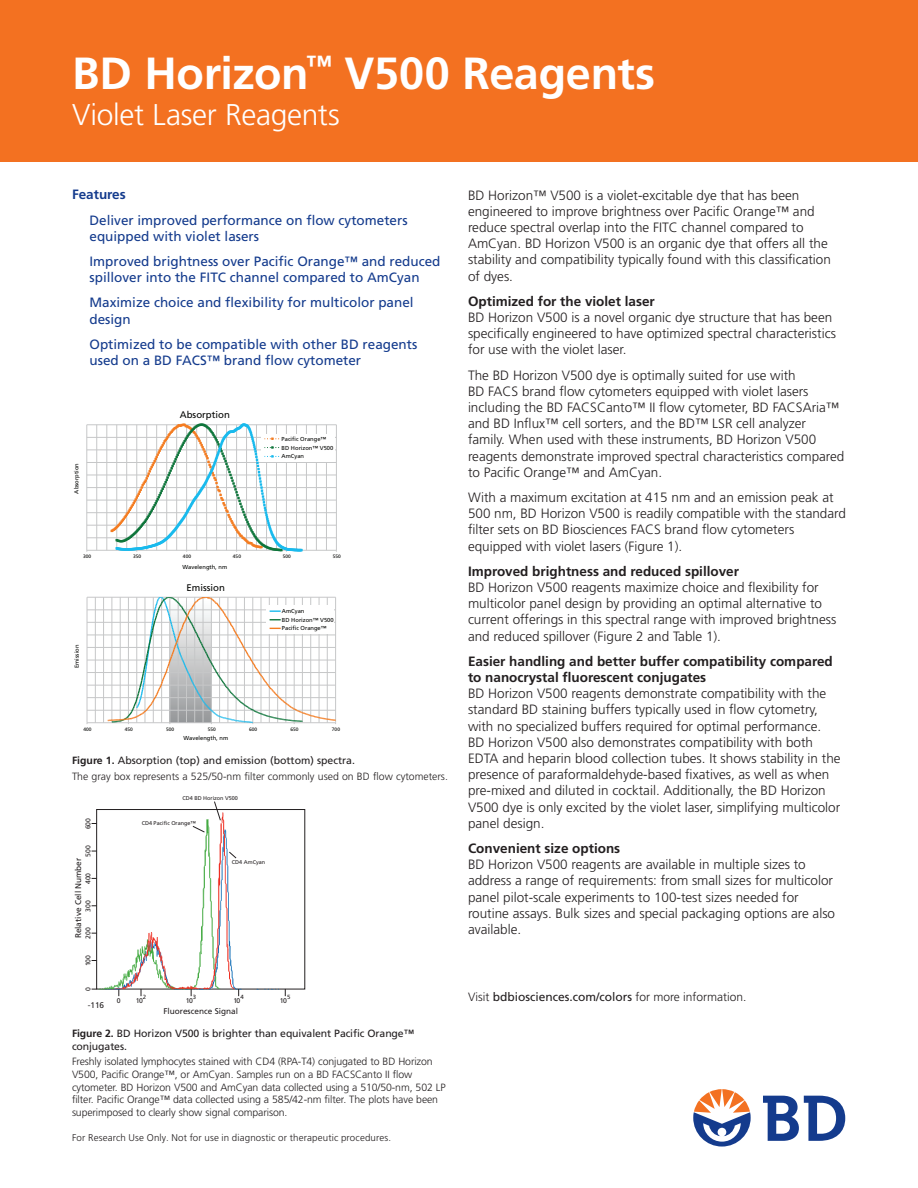
<style>
.page{position:relative;width:918px;height:1188px;background:#fff}
.page>*{position:absolute;margin:0;border:0;box-sizing:border-box;transform-origin:0 0}
.t1{font:700 45px "Frutiger";letter-spacing:-.01em;color:#fff}
.t2{font:300 30px "Frutiger";letter-spacing:-.01em;color:#fff}
.t3{font:300 13.5px/16.2px "Frutiger";color:#231f20}
.t4{font:13.5px/16.2px "Frutiger";color:#143b8d}
.t5{font:700 13.5px/16.2px "Frutiger";color:#231f20}
.t6{font:700 13.5px "Frutiger";color:#143b8d}
.t7{font:300 12px "Frutiger";color:#231f20}
.t8{font:300 10.5px/12.6px "Frutiger";letter-spacing:-.01em;color:#231f20}
.t9{font:10.5px/12.6px "Frutiger";letter-spacing:-.01em;color:#231f20}
.t10{font:300 9.75px "Frutiger";letter-spacing:.015em;color:#231f20}
.t11{font:9.6px "Frutiger";color:#040503}
.t12{font:8.25px "Frutiger";color:#231f20}
.t13{font:6.9px "Frutiger";color:#231f20}
.t14{font:6px "Frutiger";color:#231f20}
.t15{font:5.85px/8.9px "Frutiger";color:#040503}
.t16{font:5.55px "Frutiger";color:#231f20}
.t17{font:4.8px "Frutiger";color:#040503}
.s1{font-weight:700}
.s2{font-weight:400}
</style>
<div class="page">
<div style="left:0;top:0;width:918px;height:162px;background:#f37121"></div>
<svg style="left:763px;top:1096px;width:82px;height:45px"></svg>
<svg style="left:693px;top:1089px;width:58px;height:58px"></svg>
<hr style="left:87px;top:538px;width:249px;height:1px;background:#c6c7c8">
<hr style="left:87px;top:525px;width:249px;height:1px;background:#c6c7c8">
<hr style="left:87px;top:512px;width:249px;height:1px;background:#c6c7c8">
<hr style="left:87px;top:500px;width:249px;height:1px;background:#c6c7c8">
<hr style="left:87px;top:487px;width:249px;height:1px;background:#c6c7c8">
<hr style="left:87px;top:475px;width:249px;height:1px;background:#c6c7c8">
<hr style="left:87px;top:462px;width:249px;height:1px;background:#c6c7c8">
<hr style="left:87px;top:450px;width:249px;height:1px;background:#c6c7c8">
<hr style="left:87px;top:437px;width:249px;height:1px;background:#c6c7c8">
<hr style="left:87px;top:425px;width:249px;height:1px;background:#c6c7c8">
<hr style="left:96px;top:425px;width:1px;height:125px;background:#c6c7c8">
<hr style="left:107px;top:425px;width:1px;height:125px;background:#c6c7c8">
<hr style="left:306px;top:425px;width:1px;height:125px;background:#c6c7c8">
<hr style="left:316px;top:425px;width:1px;height:125px;background:#c6c7c8">
<hr style="left:326px;top:425px;width:1px;height:125px;background:#c6c7c8">
<hr style="left:87px;top:425px;width:1px;height:125px;background:#c6c7c8">
<hr style="left:336px;top:425px;width:1px;height:125px;background:#c6c7c8">
<hr style="left:87px;top:550px;width:249px;height:1px;background:#c6c7c8">
<div style="left:262px;top:434px;width:73px;height:28px;background:#fff"></div>
<svg style="left:111px;top:424px;width:191px;height:128px"></svg>
<hr style="left:87px;top:710px;width:249px;height:1px;background:#c6c7c8">
<hr style="left:87px;top:697px;width:249px;height:1px;background:#c6c7c8">
<hr style="left:87px;top:685px;width:249px;height:1px;background:#c6c7c8">
<hr style="left:87px;top:672px;width:249px;height:1px;background:#c6c7c8">
<hr style="left:87px;top:660px;width:249px;height:1px;background:#c6c7c8">
<hr style="left:87px;top:647px;width:249px;height:1px;background:#c6c7c8">
<hr style="left:87px;top:635px;width:249px;height:1px;background:#c6c7c8">
<hr style="left:87px;top:622px;width:249px;height:1px;background:#c6c7c8">
<hr style="left:87px;top:610px;width:249px;height:1px;background:#c6c7c8">
<hr style="left:87px;top:597px;width:249px;height:1px;background:#c6c7c8">
<hr style="left:95px;top:597px;width:1px;height:126px;background:#c6c7c8">
<hr style="left:103px;top:597px;width:1px;height:126px;background:#c6c7c8">
<hr style="left:87px;top:597px;width:1px;height:126px;background:#c6c7c8">
<hr style="left:87px;top:722px;width:249px;height:1px;background:#c6c7c8">
<svg style="left:108px;top:597px;width:228px;height:127px"></svg>
<svg style="left:256px;top:989px;width:23px;height:1px"></svg>
<svg style="left:92px;top:801px;width:150px;height:195px"></svg>
<h1 class="t1" style="left:72px;top:47px;width:585px">BD Horizon<sup>™</sup> V500 Reagents</h1>
<h2 class="t2" style="left:72px;top:98px;width:269px">Violet Laser Reagents</h2>
<p class="t6" style="left:72px;top:187px;width:55px">Features</p>
<p class="t4" style="left:90px;top:212px;width:320px">Deliver improved performance on flow cytometers equipped with violet lasers</p>
<p class="t4" style="left:90px;top:253px;width:352px">Improved brightness over Pacific Orange™ and reduced spillover into the FITC channel compared to AmCyan</p>
<p class="t4" style="left:90px;top:295px;width:326px">Maximize choice and flexibility for multicolor panel design</p>
<p class="t4" style="left:90px;top:336px;width:329px">Optimized to be compatible with other BD reagents used on a BD FACS™ brand flow cytometer</p>
<p class="t15" style="left:72px;top:494px;width:32px;rotate:-90deg">Absorption</p>
<p class="t11" style="left:180px;top:409px;width:52px">Absorption</p>
<p class="t15" style="left:282px;top:434px;width:53px">Pacific Orange™<br>BD Horizon™ V500<br>AmCyan</p>
<p class="t17" style="left:83px;top:554px;width:10px">300</p>
<p class="t17" style="left:133px;top:554px;width:10px">350</p>
<p class="t17" style="left:183px;top:554px;width:10px">400</p>
<p class="t17" style="left:233px;top:554px;width:10px">450</p>
<p class="t17" style="left:283px;top:554px;width:10px">500</p>
<p class="t17" style="left:333px;top:554px;width:10px">550</p>
<p class="t15" style="left:183px;top:563px;width:46px">Wavelength, nm</p>
<p class="t15" style="left:72px;top:668px;width:25px;rotate:-90deg">Emission</p>
<p class="t11" style="left:187px;top:582px;width:40px">Emission</p>
<p class="t15" style="left:282px;top:607px;width:53px">AmCyan<br>BD Horizon™ V500<br>Pacific Orange™</p>
<p class="t17" style="left:83px;top:726px;width:10px">400</p>
<p class="t17" style="left:125px;top:726px;width:10px">450</p>
<p class="t17" style="left:166px;top:726px;width:10px">500</p>
<p class="t17" style="left:208px;top:726px;width:10px">550</p>
<p class="t17" style="left:249px;top:726px;width:10px">600</p>
<p class="t17" style="left:291px;top:726px;width:10px">650</p>
<p class="t17" style="left:332px;top:726px;width:10px">700</p>
<p class="t15" style="left:184px;top:734px;width:46px">Wavelength, nm</p>
<p class="t8" style="left:72px;top:752px;width:377px;line-height:15.9px"><span class="s1">Figure 1.</span> <span class="s2">Absorption (top) and emission (bottom) spectra.<br></span>The gray box represents a 525/50-nm filter commonly used on BD flow cytometers.</p>
<p class="t13" style="left:84px;top:829px;width:13px;rotate:-90deg">600</p>
<p class="t13" style="left:84px;top:857px;width:13px;rotate:-90deg">500</p>
<p class="t13" style="left:84px;top:884px;width:13px;rotate:-90deg">400</p>
<p class="t13" style="left:84px;top:912px;width:13px;rotate:-90deg">300</p>
<p class="t13" style="left:84px;top:939px;width:13px;rotate:-90deg">200</p>
<p class="t12" style="left:73px;top:938px;width:82px;rotate:-90deg">Relative Cell Number</p>
<p class="t13" style="left:84px;top:966px;width:13px;rotate:-90deg">100</p>
<p class="t13" style="left:84px;top:991px;width:5px;rotate:-90deg">0</p>
<p class="t12" style="left:88px;top:1000px;width:18px">-116</p>
<p class="t13" style="left:117px;top:996px;width:5px">0</p>
<p class="t16" style="left:182px;top:795px;width:57px">CD4 BD Horizon V500</p>
<p class="t16" style="left:142px;top:820px;width:56px">CD4 Pacific Orange™</p>
<p class="t16" style="left:232px;top:859px;width:35px">CD4 AmCyan</p>
<p class="t14" style="left:143px;top:994px;width:5px">2</p>
<p class="t13" style="left:136px;top:996px;width:9px">10</p>
<p class="t14" style="left:193px;top:994px;width:5px">3</p>
<p class="t13" style="left:186px;top:996px;width:9px">10</p>
<p class="t14" style="left:240px;top:994px;width:5px">4</p>
<p class="t13" style="left:233px;top:996px;width:9px">10</p>
<p class="t12" style="left:163px;top:1006px;width:76px">Fluorescence Signal</p>
<p class="t14" style="left:287px;top:994px;width:5px">5</p>
<p class="t13" style="left:280px;top:996px;width:9px">10</p>
<p class="t9" style="left:72px;top:1027px;width:344px"><span class="s1">Figure 2.</span> BD Horizon V500 is brighter than equivalent Pacific Orange™ conjugates.</p>
<p class="t8" style="left:72px;top:1056px;width:375px">Freshly isolated lymphocytes stained with CD4 (RPA-T4) conjugated to BD Horizon V500, Pacific Orange™, or AmCyan. Samples run on a BD FACSCanto II flow cytometer. BD Horizon V500 and AmCyan data collected using a 510/50-nm, 502 LP filter. Pacific Orange™ data collected using a 585/42-nm filter. The plots have been superimposed to clearly show signal comparison.</p>
<p class="t10" style="left:72px;top:1132px;width:321px">For Research Use Only. Not for use in diagnostic or therapeutic procedures.</p>
<p class="t3" style="left:468px;top:187px;width:364px">BD Horizon™ V500 is a violet-excitable dye that has been engineered to improve brightness over Pacific Orange™ and reduce spectral overlap into the FITC channel compared to AmCyan. BD Horizon V500 is an organic dye that offers all the stability and compatibility typically found with this classification of dyes.</p>
<p class="t5" style="left:468px;top:293px;width:188px">Optimized for the violet laser</p>
<p class="t3" style="left:468px;top:309px;width:369px">BD Horizon V500 is a novel organic dye structure that has been specifically engineered to have optimized spectral characteristics for use with the violet laser.</p>
<p class="t3" style="left:468px;top:367px;width:378px">The BD Horizon V500 dye is optimally suited for use with<br>BD FACS brand flow cytometers equipped with violet lasers including the BD FACSCanto™ II flow cytometer, BD FACSAria™ and BD Influx™ cell sorters, and the BD™ LSR cell analyzer family. When used with these instruments, BD Horizon V500 reagents demonstrate improved spectral characteristics compared to Pacific Orange™ and AmCyan.</p>
<p class="t3" style="left:468px;top:489px;width:379px">With a maximum excitation at 415 nm and an emission peak at 500 nm, BD Horizon V500 is readily compatible with the standard filter sets on BD Biosciences FACS brand flow cytometers equipped with violet lasers (Figure 1).</p>
<p class="t5" style="left:468px;top:563px;width:273px">Improved brightness and reduced spillover</p>
<p class="t3" style="left:468px;top:579px;width:370px">BD Horizon V500 reagents maximize choice and flexibility for multicolor panel design by providing an optimal alternative to current offerings in this spectral range with improved brightness and reduced spillover (Figure 2 and Table 1).</p>
<p class="t5" style="left:468px;top:653px;width:366px">Easier handling and better buffer compatibility compared to nanocrystal fluorescent conjugates</p>
<p class="t3" style="left:468px;top:685px;width:374px">BD Horizon V500 reagents demonstrate compatibility with the standard BD staining buffers typically used in flow cytometry, with no specialized buffers required for optimal performance.<br>BD Horizon V500 also demonstrates compatibility with both EDTA and heparin blood collection tubes. It shows stability in the presence of paraformaldehyde-based fixatives, as well as when pre-mixed and diluted in cocktail. Additionally, the BD Horizon V500 dye is only excited by the violet laser, simplifying multicolor panel design.</p>
<p class="t5" style="left:468px;top:840px;width:154px">Convenient size options</p>
<p class="t3" style="left:468px;top:856px;width:369px">BD Horizon V500 reagents are available in multiple sizes to address a range of requirements: from small sizes for multicolor panel pilot-scale experiments to 100-test sizes needed for routine assays. Bulk sizes and special packaging options are also available.</p>
<p class="t7" style="left:468px;top:990px;width:280px">Visit <span class="s2">bdbiosciences.com/colors</span> for more information.</p>
</div>
